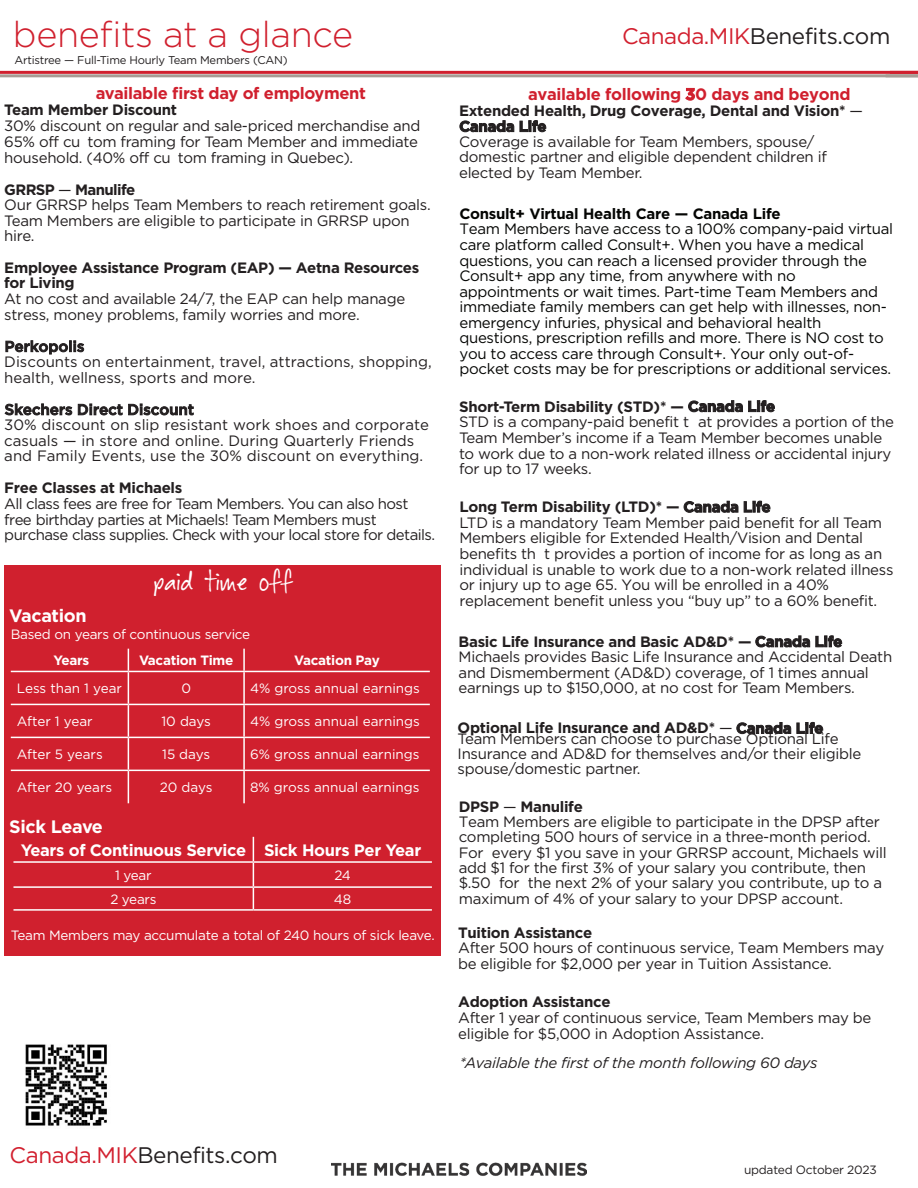
<style>
.page{position:relative;width:918px;height:1188px;background:#fff}
.page>*{position:absolute;margin:0;border:0;box-sizing:border-box;transform-origin:0 0}
.t1{font:300 36px "Gotham";letter-spacing:-.01em;color:#d0202e}
.t2{font:22.5px "Gotham";letter-spacing:-.02em;color:#231f20}
.Vacation_Table_Body{font:700 18px "Gotham";letter-spacing:-.02em;color:#fff}
.t3{font:700 16.5px "Gotham";letter-spacing:-.02em;color:#d0202e}
.t4{font:700 16.5px "Gotham";letter-spacing:-.02em;color:#fff}
.t5{font:16.5px "Baby Boston";letter-spacing:.05em;color:#fff}
.t6{font:15px/15.6px "Gotham";letter-spacing:-.02em;color:#231f20}
.t7{font:15px/15.6px "Gotham";letter-spacing:-.02em;color:#040503}
.t8{font:15px/15.6px "Gotham";color:#231f20}
.t9{font:15px/15.8px "Gotham";letter-spacing:-.04em;color:#231f20}
.t10{font:italic 15px "Gotham";letter-spacing:-.02em;color:#231f20}
.t11{font:700 15px "Gotham";letter-spacing:-.02em;color:#040503}
.Vacation_Table_Body-2{font:13.5px "Gotham";letter-spacing:-.015em;color:#fff}
.t12{font:700 13.5px "Gotham";letter-spacing:-.02em;color:#fff}
.t13{font:12px "Gotham";letter-spacing:-.02em;color:#231f20}
.t14{font:11.25px "Gotham";letter-spacing:-.02em;color:#231f20}
.s1{font-weight:700}
.s2{font-weight:500}
.s3{color:#d2202f}
.s4{font-style:inherit}
</style>
<div class="page">
<hr style="left:0;top:71px;width:918px;height:3px;background:#d0202e">
<hr style="left:0;top:74px;width:918px;height:3px;background:#a79c94">
<img style="left:332px;top:1162px;width:254px;height:14px">
<div style="left:4px;top:565px;width:437px;height:391px;background:#d0202e"></div>
<hr style="left:13px;top:886px;width:240px;height:2px;background:#fff">
<hr style="left:253px;top:886px;width:179px;height:2px;background:#fff">
<hr style="left:13px;top:909px;width:240px;height:2px;background:#fff">
<hr style="left:253px;top:909px;width:179px;height:2px;background:#fff">
<svg style="left:253px;top:837px;width:1px;height:72px"></svg>
<hr style="left:13px;top:861px;width:240px;height:2px;background:#fff">
<hr style="left:253px;top:861px;width:179px;height:2px;background:#fff">
<hr style="left:244px;top:704px;width:186px;height:1px;background:#fff">
<hr style="left:244px;top:737px;width:186px;height:1px;background:#fff">
<hr style="left:11px;top:704px;width:117px;height:1px;background:#fff">
<hr style="left:11px;top:737px;width:117px;height:1px;background:#fff">
<hr style="left:128px;top:672px;width:1px;height:32px;background:#fff">
<hr style="left:243px;top:672px;width:2px;height:32px;background:#fff">
<hr style="left:128px;top:704px;width:116px;height:1px;background:#fff">
<hr style="left:128px;top:705px;width:1px;height:32px;background:#fff">
<hr style="left:243px;top:705px;width:2px;height:32px;background:#fff">
<hr style="left:128px;top:737px;width:116px;height:1px;background:#fff">
<hr style="left:128px;top:738px;width:1px;height:32px;background:#fff">
<hr style="left:243px;top:738px;width:2px;height:32px;background:#fff">
<hr style="left:244px;top:671px;width:186px;height:1px;background:#fff">
<hr style="left:243px;top:649px;width:2px;height:22px;background:#fff">
<hr style="left:128px;top:671px;width:116px;height:1px;background:#fff">
<svg style="left:128px;top:649px;width:1px;height:22px"></svg>
<hr style="left:11px;top:671px;width:117px;height:1px;background:#fff">
<hr style="left:11px;top:770px;width:117px;height:1px;background:#fff">
<hr style="left:128px;top:770px;width:116px;height:1px;background:#fff">
<hr style="left:128px;top:771px;width:1px;height:32px;background:#fff">
<hr style="left:244px;top:770px;width:186px;height:1px;background:#fff">
<hr style="left:243px;top:771px;width:2px;height:32px;background:#fff">
<img style="left:25px;top:1044px;width:82px;height:82px">
<p class="t1" style="left:13px;top:12px;width:342px">benefits at a glance</p>
<p class="t3" style="left:96px;top:82px;width:272px">available first day of employment</p>
<p class="t6" style="left:4px;top:101px;width:418px;line-height:16px"><span class="s1">Team Member Discount<br></span>30% discount on regular and sale-priced merchandise and 65% off cu tom framing for Team Member and immediate household. (40% off cu tom framing in Quebec).</p>
<p class="t6" style="left:4px;top:181px;width:428px"><span class="s1">GRRSP</span> — <span class="s1">Manulife<br></span>Our GRRSP helps Team Members to reach retirement goals.<br>Team Members are eligible to participate in GRRSP upon hire.</p>
<p class="t6" style="left:4px;top:259px;width:416px"><span class="s1">Employee Assistance Program (EAP) — Aetna Resources for Living<br></span>At no cost and available 24/7, the EAP can help manage stress, money problems, family worries and more.</p>
<p class="t8" style="left:4px;top:338px;width:429px"><span class="s2">Perkopolis<br></span>Discounts on entertainment, travel, attractions, shopping, health, wellness, sports and more.</p>
<p class="t8" style="left:4px;top:401px;width:426px"><span class="s2">Skechers Direct Discount<br></span>30% discount on slip resistant work shoes and corporate casuals — in store and online. During Quarterly Friends and Family Events, use the 30% discount on everything.</p>
<p class="t9" style="left:4px;top:479px;width:432px"><span class="s1">Free Classes at Michaels<br></span>All class fees are free for Team Members. You can also host free birthday parties at Michaels! Team Members must purchase class supplies. Check with your local store for details.</p>
<p class="t14" style="left:14px;top:52px;width:275px">Artistree — Full-Time Hourly Team Members (CAN)</p>
<p class="Vacation_Table_Body" style="left:9px;top:603px;width:79px">Vacation</p>
<p class="t5" style="left:154px;top:575px;width:139px">paid time off</p>
<p class="Vacation_Table_Body-2" style="left:11px;top:625px;width:241px">Based on years of continuous service</p>
<p class="t12" style="left:54px;top:652px;width:37px">Years</p>
<p class="t12" style="left:139px;top:652px;width:96px">Vacation Time</p>
<p class="t12" style="left:294px;top:652px;width:87px">Vacation Pay</p>
<p class="Vacation_Table_Body-2" style="left:17px;top:680px;width:107px">Less than 1 year</p>
<p class="Vacation_Table_Body-2" style="left:181px;top:680px;width:11px">0</p>
<p class="Vacation_Table_Body-2" style="left:250px;top:680px;width:171px">4% gross annual earnings</p>
<p class="Vacation_Table_Body-2" style="left:17px;top:713px;width:77px">After 1 year</p>
<p class="Vacation_Table_Body-2" style="left:161px;top:713px;width:51px">10 days</p>
<p class="Vacation_Table_Body-2" style="left:250px;top:713px;width:171px">4% gross annual earnings</p>
<p class="Vacation_Table_Body-2" style="left:17px;top:746px;width:87px">After 5 years</p>
<p class="Vacation_Table_Body-2" style="left:162px;top:746px;width:50px">15 days</p>
<p class="Vacation_Table_Body-2" style="left:250px;top:746px;width:171px">6% gross annual earnings</p>
<p class="Vacation_Table_Body-2" style="left:17px;top:779px;width:97px">After 20 years</p>
<p class="Vacation_Table_Body-2" style="left:160px;top:779px;width:54px">20 days</p>
<p class="Vacation_Table_Body-2" style="left:250px;top:779px;width:171px">8% gross annual earnings</p>
<p class="Vacation_Table_Body" style="left:9px;top:814px;width:95px">Sick Leave</p>
<p class="t4" style="left:21px;top:839px;width:227px">Years of Continuous Service</p>
<p class="t4" style="left:264px;top:839px;width:159px">Sick Hours Per Year</p>
<p class="Vacation_Table_Body-2" style="left:115px;top:867px;width:38px">1 year</p>
<p class="Vacation_Table_Body-2" style="left:334px;top:867px;width:18px">24</p>
<p class="Vacation_Table_Body-2" style="left:110px;top:890px;width:48px">2 years</p>
<p class="Vacation_Table_Body-2" style="left:334px;top:890px;width:19px">48</p>
<p class="Vacation_Table_Body-2" style="left:11px;top:927px;width:425px">Team Members may accumulate a total of 240 hours of sick leave.</p>
<h2 class="t2" style="left:622px;top:21px;width:270px"><span class="s3">Canada.MIK</span>Benefits.com</h2>
<p class="t3" style="left:528px;top:83px;width:324px">available following 30 days and beyond</p>
<p class="t6" style="left:459px;top:103px;width:405px"><span class="s1">Extended Health, Drug Coverage, Dental and Vision*</span> — <span class="s1">Canada Life<br></span>Coverage is available for Team Members, spouse/ domestic partner and eligible dependent children if elected by Team Member.</p>
<p class="t11" style="left:459px;top:203px;width:323px">Consult+ Virtual Health Care — Canada Life</p>
<p class="t7" style="left:459px;top:221px;width:435px">Team Members have access to a 100% company-paid virtual care platform called Consult+. When you have a medical questions, you can reach a licensed provider through the Consult+ app any time, from anywhere with no appointments or wait times. Part-time Team Members and immediate family members can get help with illnesses, non&shy;emergency infuries, physical and behavioral health questions, prescription refills and more. There is NO cost to you to access care through Consult+. Your only out-of&shy;pocket costs may be for prescriptions or additional services.</p>
<p class="t6" style="left:459px;top:398px;width:436px"><span class="s1">Short-Term Disability (STD)* — Canada Life<br></span>STD is a company-paid benefit t at provides a portion of the Team Member’s income if a Team Member becomes unable to work due to a non-work related illness or accidental injury for up to 17 weeks.</p>
<p class="t6" style="left:459px;top:499px;width:436px"><span class="s1">Long Term Disability (LTD)* — Canada Life<br></span>LTD is a mandatory Team Member paid benefit for all Team Members eligible for Extended Health/Vision and Dental benefits th t provides a portion of income for as long as an individual is unable to work due to a non-work related illness or injury up to age 65. You will be enrolled in a 40% replacement benefit unless you “buy up” to a 60% benefit.</p>
<p class="t6" style="left:459px;top:634px;width:435px"><span class="s1">Basic Life Insurance and Basic AD&amp;D* — Canada Life </span>Michaels provides Basic Life Insurance and Accidental Death and Dismemberment (AD&amp;D) coverage, of 1 times annual earnings up to $150,000, at no cost for Team Members.</p>
<p class="t6" style="left:458px;top:723px;width:383px;line-height:10.6px"><span class="s1">Optional Life Insurance and AD&amp;D*</span> — <span class="s1">Canada Life<br></span>Team Members can choose to purchase Optional Life</p>
<p class="t6" style="left:458px;top:746px;width:405px;line-height:14.9px">Insurance and AD&amp;D for themselves and/or their eligible spouse/domestic partner.</p>
<p class="t6" style="left:459px;top:798px;width:430px"><span class="s1">DPSP</span> — <span class="s1">Manulife<br></span>Team Members are eligible to participate in the DPSP after completing 500 hours of service in a three-month period.<br>For every $1 you save in your GRRSP account, Michaels will add $1 for the first 3% of your salary you contribute, then $.50 for the next 2% of your salary you contribute, up to a maximum of 4% of your salary to your DPSP account.</p>
<p class="t6" style="left:458px;top:924px;width:428px"><span class="s1">Tuition Assistance<br></span>After 500 hours of continuous service, Team Members may be eligible for $2,000 per year in Tuition Assistance.</p>
<p class="t6" style="left:458px;top:994px;width:415px"><span class="s1">Adoption Assistance<br></span>After 1 year of continuous service, Team Members may be eligible for $5,000 in Adoption Assistance.</p>
<p class="t10" style="left:459px;top:1053px;width:361px"><span class="s4">*</span>Available the first of the month following 60 days</p>
<h2 class="t2" style="left:10px;top:1141px;width:270px"><span class="s3">Canada.MIK</span>Benefits.com</h2>
<p class="t13" style="left:744px;top:1162px;width:134px">updated October 2023</p>
</div>
